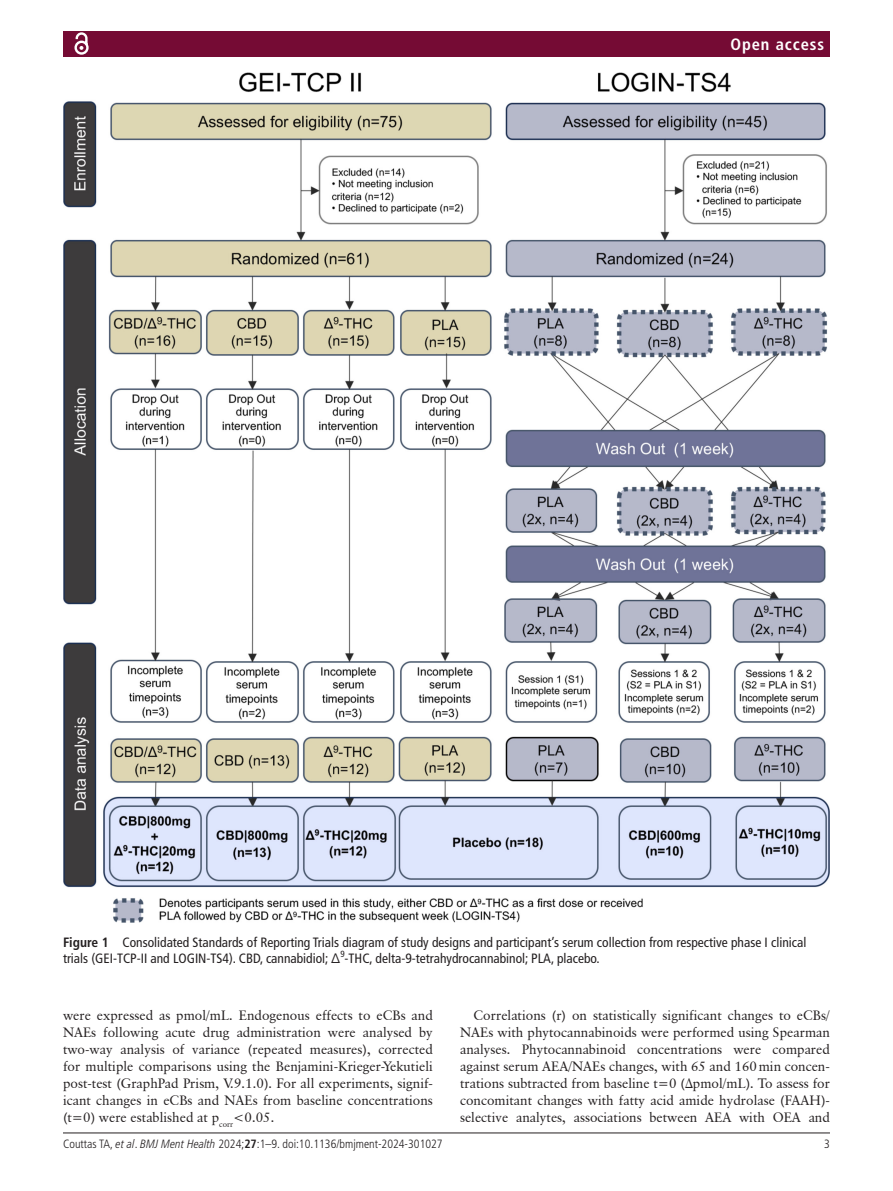
<style>
.page{position:relative;width:893px;height:1191px;background:#fff}
.page>*{position:absolute;margin:0;border:0;box-sizing:border-box;transform-origin:0 0}
.t1{font:700 condensed 16.5px "Frutiger LT Pro";letter-spacing:.055em;color:#fff}
.t2{font:13.5px/17.1px "Classical Garamond BT";color:#231f20;text-align:justify}
.t3{font:condensed 13.5px/16.5px "Frutiger LT Pro";color:#231f20}
.t4{font:300 condensed 12px "Frutiger LT Pro";color:#231f20}
.s1{font-weight:700}
.s2{font-style:italic}
</style>
<div class="page">
<hr style="left:63px;top:1132px;width:767px;height:1px;background:#231f20">
<div style="left:63px;top:31px;width:767px;height:25px;background:#750b34"></div>
<svg style="left:74px;top:32px;width:15px;height:23px"></svg>
<img style="left:63px;top:72px;width:767px;height:851px">
<p class="t1" style="left:730px;top:34px;width:95px">Open access</p>
<p class="t3" style="left:63px;top:934px;width:745px"><span class="s1">Figure 1</span> Consolidated Standards of Reporting Trials diagram of study designs and participant’s serum collection from respective phase I clinical trials (GEI-TCP-II and LOGIN-TS4). CBD, cannabidiol; Δ<sup>9</sup>-THC, delta-9-tetrahydrocannabinol; PLA, placebo.</p>
<p class="t2" style="left:63px;top:1006px;width:371px">were expressed as pmol/mL. Endogenous effects to eCBs and NAEs following acute drug administration were analysed by two-way analysis of variance (repeated measures), corrected for multiple comparisons using the Benjamini-Krieger-Yekutieli post-test (GraphPad Prism, V.9.1.0). For all experiments, signif&shy;icant changes in eCBs and NAEs from baseline concentrations (t=0) were established at p<sub>corr</sub>&lt;0.05.</p>
<p class="t2" style="left:460px;top:1006px;width:371px;text-indent:14px">Correlations (r) on statistically significant changes to eCBs/ NAEs with phytocannabinoids were performed using Spearman analyses. Phytocannabinoid concentrations were compared against serum AEA/NAEs changes, with 65 and 160min concen&shy;trations subtracted from baseline t=0 (Δpmol/mL). To assess for concomitant changes with fatty acid amide hydrolase (FAAH)- selective analytes, associations between AEA with OEA and</p>
<p class="t4" style="left:63px;top:1136px;width:381px">Couttas TA, <span class="s2">et al</span>. <span class="s2">BMJ Ment Health</span> 2024;<span class="s1">27</span>:1–9. doi:10.1136/bmjment-2024-301027</p>
<p class="t4" style="left:824px;top:1136px;width:7px">3</p>
</div>
